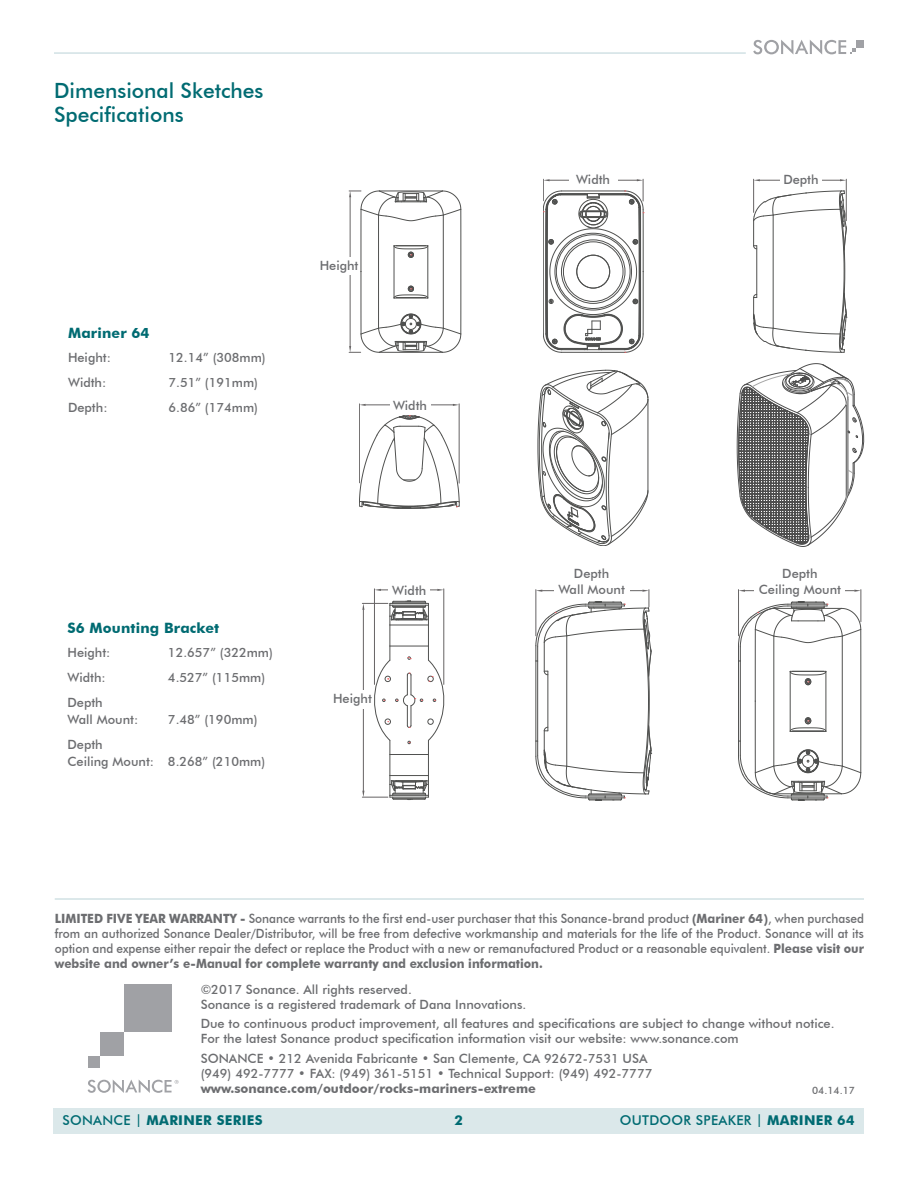
<style>
.page{position:relative;width:918px;height:1188px;background:#fff}
.page>*{position:absolute;margin:0;border:0;box-sizing:border-box;transform-origin:0 0}
.t1{font:500 21px "Futura BT";color:#006b72}
.t2{font:700 14.25px "Futura BT";letter-spacing:.01em;color:#006b72}
.t3{font:500 13.5px "Futura BT";letter-spacing:.02em;color:#006b72}
.t4{font:700 13.5px "Futura BT";letter-spacing:.02em;color:#006b72}
.t5{font:500 12.75px "Futura BT";color:#6c6d70}
.t6{font:500 12.75px/15px "Futura BT";color:#6c6d70;text-align:justify;scale:.94 1}
.t7{font:700 12.75px "Futura BT";color:#6c6d70}
.t8{font:500 10.2px "Futura BT";color:#6c6d70}
.s1{font-weight:700}
.s2{font-weight:500}
.s3{font-weight:500;font-size:12.75px}
.s4{font-size:12.75px}
</style>
<div class="page">
<svg style="left:349px;top:191px;width:113px;height:162px"></svg>
<svg style="left:543px;top:179px;width:101px;height:174px"></svg>
<svg style="left:359px;top:415px;width:101px;height:94px"></svg>
<hr style="left:359px;top:404px;width:1px;height:79px;background:#231f20">
<hr style="left:459px;top:404px;width:1px;height:79px;background:#231f20">
<hr style="left:366px;top:405px;width:87px;height:1px;background:#231f20">
<svg style="left:359px;top:404px;width:7px;height:2px"></svg>
<svg style="left:453px;top:404px;width:6px;height:2px"></svg>
<svg style="left:538px;top:370px;width:111px;height:176px"></svg>
<svg style="left:753px;top:191px;width:94px;height:162px"></svg>
<hr style="left:753px;top:179px;width:1px;height:33px;background:#231f20">
<hr style="left:846px;top:179px;width:1px;height:42px;background:#231f20">
<hr style="left:760px;top:180px;width:80px;height:1px;background:#231f20">
<svg style="left:754px;top:179px;width:6px;height:2px"></svg>
<svg style="left:840px;top:179px;width:6px;height:2px"></svg>
<div style="left:569px;top:174px;width:48px;height:14px;background:#fff"></div>
<div style="left:323px;top:257px;width:35px;height:14px;background:#fff"></div>
<div style="left:780px;top:174px;width:42px;height:14px;background:#fff"></div>
<div style="left:320px;top:260px;width:39px;height:15px;background:#fff"></div>
<div style="left:390px;top:400px;width:40px;height:12px;background:#fff"></div>
<svg style="left:362px;top:601px;width:83px;height:199px"></svg>
<hr style="left:374px;top:589px;width:1px;height:95px;background:#231f20">
<hr style="left:444px;top:589px;width:1px;height:95px;background:#231f20">
<hr style="left:381px;top:590px;width:56px;height:1px;background:#231f20">
<svg style="left:374px;top:589px;width:7px;height:2px"></svg>
<svg style="left:437px;top:589px;width:7px;height:2px"></svg>
<div style="left:334px;top:690px;width:39px;height:14px;background:#fff"></div>
<div style="left:333px;top:693px;width:39px;height:16px;background:#fff"></div>
<svg style="left:536px;top:590px;width:116px;height:211px"></svg>
<hr style="left:738px;top:590px;width:1px;height:46px;background:#231f20">
<hr style="left:861px;top:590px;width:1px;height:32px;background:#231f20">
<hr style="left:745px;top:590px;width:109px;height:1px;background:#231f20">
<svg style="left:854px;top:590px;width:7px;height:2px"></svg>
<svg style="left:738px;top:602px;width:124px;height:199px"></svg>
<div style="left:755px;top:569px;width:90px;height:30px;background:#fff"></div>
<div style="left:554px;top:569px;width:76px;height:30px;background:#fff"></div>
<div style="left:388px;top:585px;width:42px;height:14px;background:#fff"></div>
<hr style="left:54px;top:52px;width:692px;height:2px;background:#d1e1e4">
<div style="left:856px;top:40px;width:8px;height:8px;background:#a0a1a5"></div>
<svg style="left:753px;top:40px;width:103px;height:15px"></svg>
<svg style="left:737px;top:363px;width:128px;height:184px"></svg>
<div style="left:53px;top:1108px;width:811px;height:26px;background:#dbe8ea"></div>
<hr style="left:55px;top:898px;width:809px;height:2px;background:#d1e1e4">
<div style="left:124px;top:984px;width:48px;height:48px;background:#a0a1a5"></div>
<div style="left:88px;top:1056px;width:12px;height:11px;background:#a0a1a5"></div>
<div style="left:100px;top:1032px;width:24px;height:24px;background:#a0a1a5"></div>
<svg style="left:88px;top:1080px;width:91px;height:13px"></svg>
<p class="t1" style="left:54px;top:78px;width:211px">Dimensional Sketches</p>
<p class="t1" style="left:54px;top:102px;width:131px">Specifications</p>
<p class="t2" style="left:68px;top:324px;width:83px">Mariner 64</p>
<p class="t5" style="left:68px;top:350px;width:44px">Height:</p>
<p class="t5" style="left:169px;top:350px;width:99px">12.14” (308mm)</p>
<p class="t5" style="left:68px;top:375px;width:40px">Width:</p>
<p class="t5" style="left:169px;top:375px;width:91px">7.51” (191mm)</p>
<p class="t5" style="left:68px;top:400px;width:41px">Depth:</p>
<p class="t5" style="left:169px;top:400px;width:91px">6.86” (174mm)</p>
<p class="t5" style="left:320px;top:258px;width:40px">Height</p>
<p class="t5" style="left:393px;top:398px;width:36px">Width</p>
<p class="t5" style="left:576px;top:171px;width:36px">Width</p>
<p class="t5" style="left:783px;top:171px;width:37px">Depth</p>
<p class="t2" style="left:68px;top:619px;width:153px">S6 Mounting Bracket</p>
<p class="t5" style="left:68px;top:645px;width:44px">Height:</p>
<p class="t5" style="left:168px;top:645px;width:106px">12.657” (322mm)</p>
<p class="t5" style="left:68px;top:670px;width:40px">Width:</p>
<p class="t5" style="left:168px;top:670px;width:99px">4.527” (115mm)</p>
<p class="t5" style="left:68px;top:694px;width:37px">Depth</p>
<p class="t5" style="left:68px;top:712px;width:72px">Wall Mount:</p>
<p class="t5" style="left:168px;top:712px;width:91px">7.48” (190mm)</p>
<p class="t5" style="left:68px;top:736px;width:37px">Depth</p>
<p class="t5" style="left:68px;top:754px;width:199px">Ceiling Mount: 8.268” (210mm)</p>
<p class="t5" style="left:574px;top:566px;width:37px">Depth</p>
<p class="t5" style="left:392px;top:583px;width:36px">Width</p>
<p class="t5" style="left:558px;top:582px;width:68px">Wall Mount</p>
<p class="t5" style="left:333px;top:691px;width:40px">Height</p>
<p class="t5" style="left:782px;top:566px;width:37px">Depth</p>
<p class="t5" style="left:759px;top:582px;width:84px">Ceiling Mount</p>
<p class="t6" style="left:55px;top:911px;width:862px"><span class="s1">LIMITED FIVE YEAR WARRANTY -</span> Sonance warrants to the first end-user purchaser that this Sonance-brand product <span class="s1">(Mariner 64 )</span>, when purchased from an authorized Sonance Dealer/Distributor, will be free from defective workmanship and materials for the life of the Product. Sonance will at its option and expense either repair the defect or replace the Product with a new or remanufactured Product or a reasonable equivalent. <span class="s1">Please visit our website and owner’s e-Manual for complete warranty and exclusion information.</span></p>
<p class="t5" style="left:201px;top:981px;width:213px">©2017 Sonance. All rights reserved.</p>
<p class="t5" style="left:201px;top:996px;width:327px">Sonance is a registered trademark of Dana Innovations.</p>
<p class="t5" style="left:201px;top:1016px;width:635px">Due to continuous product improvement, all features and specifications are subject to change without notice.</p>
<p class="t5" style="left:201px;top:1031px;width:540px">For the latest Sonance product specification information visit our website: www.sonance.com</p>
<p class="t5" style="left:201px;top:1050px;width:448px">SONANCE • 212 Avenida Fabricante • San Clemente, CA 92672-7531 USA</p>
<p class="t5" style="left:201px;top:1065px;width:453px">(949) 492-7777 • FAX: (949) 361-5151 • Technical Support: (949) 492-7777</p>
<p class="t7" style="left:201px;top:1080px;width:337px">www.sonance.com/outdoor/rocks-mariners-extreme</p>
<p class="t8" style="left:812px;top:1084px;width:44px">04.14.17</p>
<p class="t4" style="left:62px;top:1112px;width:202px"><span class="s2">SONANCE</span> <span class="s3">|</span> MARINER SERIES</p>
<p class="t4" style="left:455px;top:1112px;width:10px">2</p>
<p class="t3" style="left:620px;top:1112px;width:236px">OUTDOOR SPEAKER <span class="s4">|</span> <span class="s1">MARINER 64</span></p>
</div>
